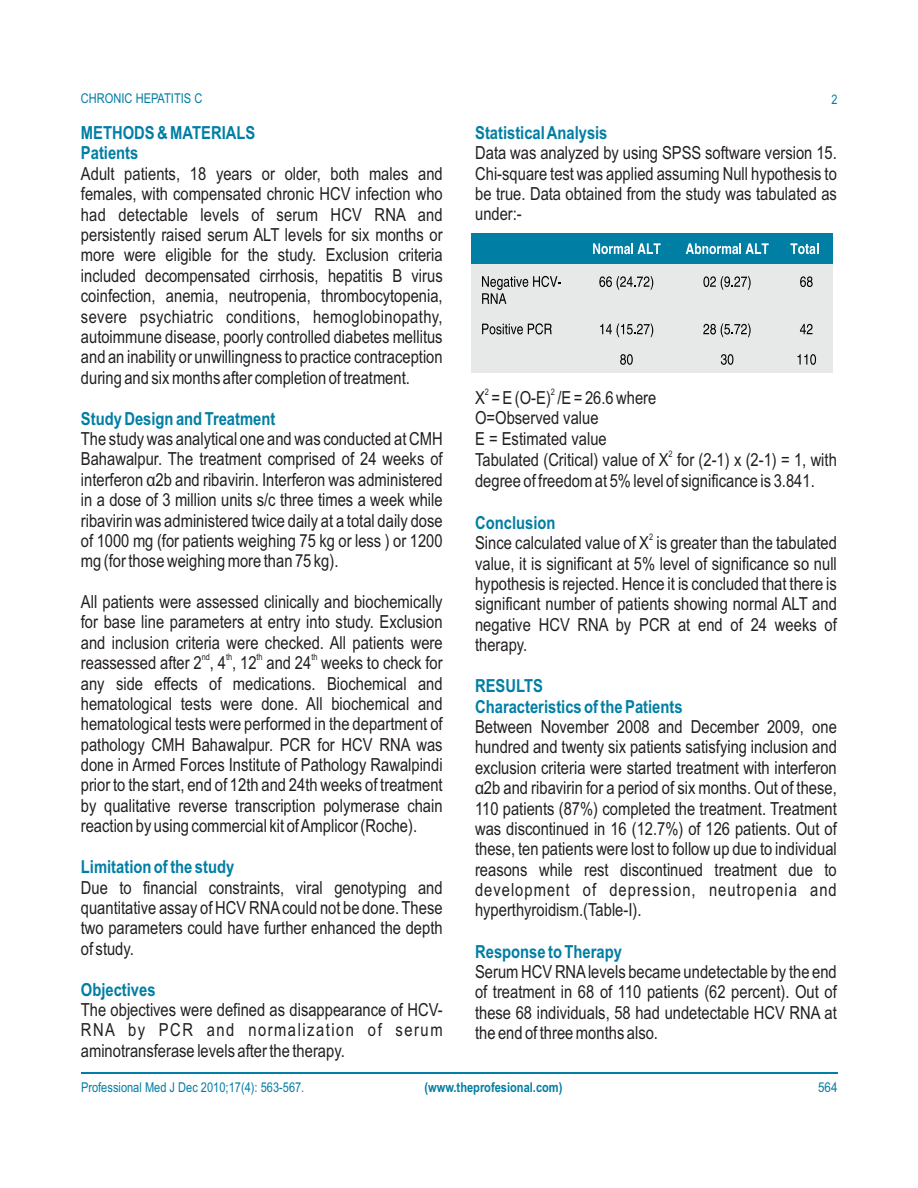
<style>
.page{position:relative;width:918px;height:1188px;background:#fff}
.page>*{position:absolute;margin:0;border:0;box-sizing:border-box;transform-origin:0 0}
.t1{font:18px/20.4px "Arial Narrow";color:#231f20}
.t2{font:700 18px/20.5px "Arial Narrow";color:#007ea4}
.t3{font:18px "Arial Narrow";letter-spacing:.055em;color:#231f20}
.t4{font:18px "Arial Narrow";letter-spacing:.085em;color:#231f20}
.t5{font:13.5px "Arial Narrow";color:#007ea4}
.t6{font:700 13.5px "Arial Narrow";color:#007ea4}
.t7{font:13.5px "Arial Narrow";color:#007ea4;scale:1.04 1}
.t8{font:13.2px "Arial Narrow";color:#007ea4}
.t9{font:9px "Arial Narrow";color:#231f20}
</style>
<div class="page">
<hr style="left:81px;top:1072px;width:756px;height:2px;background:#007ea4">
<div style="left:471px;top:233px;width:362px;height:139px;background:#e7e8e8"></div>
<div style="left:471px;top:233px;width:362px;height:31px;background:#007ea4"></div>
<svg style="left:593px;top:243px;width:68px;height:11px"></svg>
<svg style="left:686px;top:243px;width:83px;height:11px"></svg>
<svg style="left:790px;top:243px;width:28px;height:11px"></svg>
<svg style="left:482px;top:276px;width:79px;height:28px"></svg>
<svg style="left:599px;top:276px;width:54px;height:14px"></svg>
<svg style="left:703px;top:276px;width:48px;height:14px"></svg>
<svg style="left:800px;top:276px;width:13px;height:11px"></svg>
<svg style="left:482px;top:323px;width:70px;height:12px"></svg>
<svg style="left:600px;top:323px;width:53px;height:14px"></svg>
<svg style="left:703px;top:323px;width:48px;height:14px"></svg>
<svg style="left:800px;top:324px;width:13px;height:10px"></svg>
<svg style="left:620px;top:354px;width:13px;height:11px"></svg>
<svg style="left:721px;top:354px;width:12px;height:11px"></svg>
<svg style="left:798px;top:354px;width:18px;height:11px"></svg>
<p class="t5" style="left:81px;top:93px;width:123px">CHRONIC HEPATITIS C</p>
<p class="t8" style="left:832px;top:94px;width:8px">2</p>
<p class="t2" style="left:81px;top:124px;width:176px">METHODS &amp; MATERIALS</p>
<p class="t2" style="left:475px;top:124px;width:134px">Statistical Analysis</p>
<p class="t2" style="left:81px;top:145px;width:59px">Patients</p>
<p class="t1" style="left:475px;top:144px;width:363px">Data was analyzed by using SPSS software version 15.</p>
<p class="t1" style="left:81px;top:165px;width:363px">Adult patients, 18 years or older, both males and</p>
<p class="t1" style="left:475px;top:165px;width:363px">Chi-square test was applied assuming Null hypothesis to</p>
<p class="t1" style="left:81px;top:185px;width:363px">females, with compensated chronic HCV infection who</p>
<p class="t1" style="left:475px;top:185px;width:363px">be true. Data obtained from the study was tabulated as</p>
<p class="t1" style="left:81px;top:206px;width:363px">had detectable levels of serum HCV RNA and</p>
<p class="t1" style="left:475px;top:206px;width:48px">under:-</p>
<p class="t1" style="left:81px;top:226px;width:363px;text-align:justify">persistently raised serum ALT levels for six months or more were eligible for the study. Exclusion criteria included decompensated cirrhosis, hepatitis B virus coinfection, anemia, neutropenia, thrombocytopenia, severe psychiatric conditions, hemoglobinopathy, autoimmune disease, poorly controlled diabetes mellitus and an inability or unwillingness to practice contraception during and six months after completion of treatment.</p>
<p class="t9" style="left:485px;top:388px;width:6px">2</p>
<p class="t9" style="left:551px;top:388px;width:6px">2</p>
<p class="t1" style="left:475px;top:389px;width:183px">X = E (O-E) /E = 26.6 where<br>O=Observed value</p>
<p class="t2" style="left:81px;top:410px;width:196px">Study Design and Treatment</p>
<p class="t1" style="left:81px;top:430px;width:363px">The study was analytical one and was conducted at CMH</p>
<p class="t1" style="left:475px;top:430px;width:133px">E = Estimated value</p>
<p class="t9" style="left:669px;top:450px;width:6px">2</p>
<p class="t1" style="left:81px;top:451px;width:363px">Bahawalpur. The treatment comprised of 24 weeks of</p>
<p class="t1" style="left:475px;top:451px;width:363px">Tabulated (Critical) value of X for (2-1) x (2-1) = 1, with</p>
<p class="t1" style="left:81px;top:471px;width:363px">interferon α2b and ribavirin. Interferon was administered</p>
<p class="t1" style="left:475px;top:472px;width:341px">degree of freedom at 5% level of significance is 3.841.</p>
<p class="t1" style="left:81px;top:491px;width:363px">in a dose of 3 million units s/c three times a week while ribavirin was administered twice daily at a total daily dose</p>
<p class="t9" style="left:649px;top:534px;width:6px">2</p>
<p class="t2" style="left:475px;top:514px;width:82px">Conclusion</p>
<p class="t1" style="left:81px;top:532px;width:363px">of 1000 mg (for patients weighing 75 kg or less ) or 1200</p>
<p class="t1" style="left:475px;top:534px;width:363px">Since calculated value of X is greater than the tabulated</p>
<p class="t1" style="left:81px;top:552px;width:259px">mg (for those weighing more than 75 kg).</p>
<p class="t1" style="left:475px;top:555px;width:363px">value, it is significant at 5% level of significance so null hypothesis is rejected. Hence it is concluded that there is</p>
<p class="t1" style="left:81px;top:593px;width:363px">All patients were assessed clinically and biochemically</p>
<p class="t1" style="left:475px;top:595px;width:363px">significant number of patients showing normal ALT and</p>
<p class="t1" style="left:81px;top:614px;width:363px">for base line parameters at entry into study. Exclusion</p>
<p class="t1" style="left:475px;top:616px;width:363px">negative HCV RNA by PCR at end of 24 weeks of</p>
<p class="t1" style="left:81px;top:634px;width:363px">and inclusion criteria were checked. All patients were</p>
<p class="t1" style="left:475px;top:636px;width:54px">therapy.</p>
<p class="t9" style="left:202px;top:654px;width:10px">nd</p>
<p class="t9" style="left:226px;top:654px;width:8px">th</p>
<p class="t9" style="left:257px;top:654px;width:8px">th</p>
<p class="t9" style="left:311px;top:654px;width:8px">th</p>
<p class="t1" style="left:81px;top:654px;width:363px;text-align:justify">reassessed after 2 , 4 , 12 and 24 weeks to check for any side effects of medications. Biochemical and hematological tests were done. All biochemical and hematological tests were performed in the department of</p>
<p class="t2" style="left:475px;top:677px;width:209px">RESULTS<br>Characteristics of the Patients</p>
<p class="t1" style="left:475px;top:718px;width:363px">Between November 2008 and December 2009, one</p>
<p class="t1" style="left:81px;top:736px;width:363px">pathology CMH Bahawalpur. PCR for HCV RNA was</p>
<p class="t1" style="left:475px;top:739px;width:363px">hundred and twenty six patients satisfying inclusion and</p>
<p class="t1" style="left:81px;top:756px;width:363px">done in Armed Forces Institute of Pathology Rawalpindi</p>
<p class="t1" style="left:475px;top:759px;width:363px">exclusion criteria were started treatment with interferon</p>
<p class="t1" style="left:81px;top:777px;width:363px">prior to the start, end of 12th and 24th weeks of treatment</p>
<p class="t1" style="left:475px;top:779px;width:363px">α2b and ribavirin for a period of six months. Out of these,</p>
<p class="t1" style="left:81px;top:797px;width:363px">by qualitative reverse transcription polymerase chain</p>
<p class="t1" style="left:475px;top:800px;width:363px">110 patients (87%) completed the treatment. Treatment</p>
<p class="t1" style="left:81px;top:817px;width:338px">reaction by using commercial kit of Amplicor (Roche).</p>
<p class="t1" style="left:475px;top:820px;width:363px;text-align:justify">was discontinued in 16 (12.7%) of 126 patients. Out of these, ten patients were lost to follow up due to individual reasons while rest discontinued treatment due to</p>
<p class="t1" style="left:81px;top:879px;width:363px">Due to financial constraints, viral genotyping and</p>
<p class="t3" style="left:475px;top:883px;width:363px">development of depression, neutropenia and</p>
<p class="t1" style="left:81px;top:899px;width:363px">quantitative assay of HCV RNAcould not be done. These</p>
<p class="t1" style="left:475px;top:902px;width:168px">hyperthyroidism.(Table-I).</p>
<p class="t1" style="left:81px;top:919px;width:363px">two parameters could have further enhanced the depth of study.</p>
<p class="t1" style="left:475px;top:963px;width:363px">Serum HCV RNAlevels became undetectable by the end of treatment in 68 of 110 patients (62 percent). Out of</p>
<p class="t1" style="left:81px;top:1001px;width:363px">The objectives were defined as disappearance of HCV-</p>
<p class="t1" style="left:475px;top:1004px;width:363px">these 68 individuals, 58 had undetectable HCV RNA at</p>
<p class="t4" style="left:81px;top:1023px;width:363px">RNA by PCR and normalization of serum</p>
<p class="t1" style="left:475px;top:1024px;width:184px">the end of three months also.</p>
<p class="t1" style="left:81px;top:1042px;width:265px">aminotransferase levels after the therapy.</p>
<p class="t2" style="left:81px;top:858px;width:155px">Limitation of the study</p>
<p class="t2" style="left:475px;top:943px;width:148px">Response to Therapy</p>
<p class="t2" style="left:81px;top:981px;width:76px">Objectives</p>
<p class="t5" style="left:81px;top:1082px;width:225px">Professional Med J Dec 2010;17(4): 563-567.</p>
<p class="t6" style="left:424px;top:1082px;width:140px">(www.theprofesional.com)</p>
<p class="t7" style="left:818px;top:1082px;width:20px">564</p>
</div>
